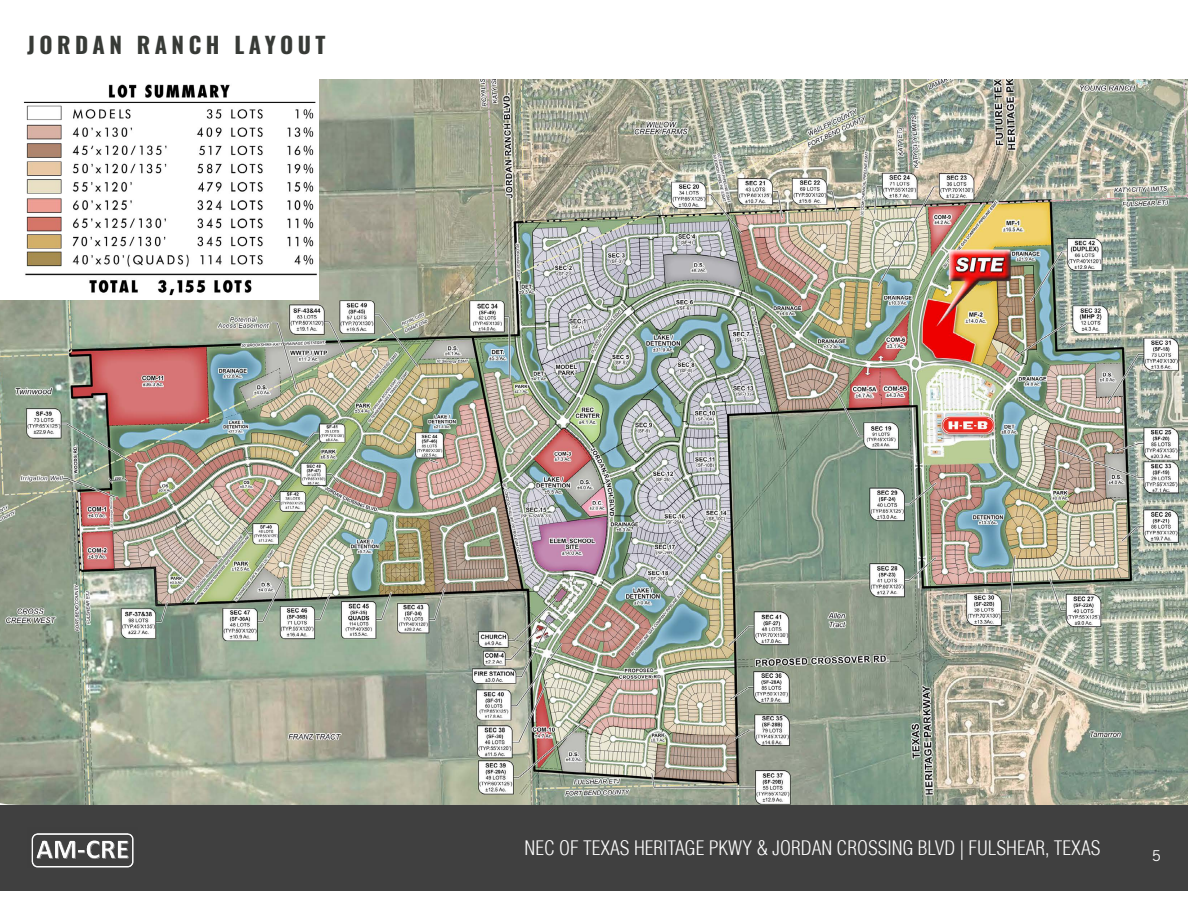
<style>
.page{position:relative;width:1188px;height:918px;background:#fff}
.page>*{position:absolute;margin:0;border:0;box-sizing:border-box;transform-origin:0 0}
.t1{font:700 22.5px "Oswald";letter-spacing:.2em;color:#373a36}
.t2{font:300 condensed 19.5px "Helvetica";color:#fff}
.t3{font:15px "Trade Gothic LT Std";color:#fff}
</style>
<div class="page">
<div style="left:0;top:805px;width:1188px;height:86px;background:#404040"></div>
<img style="left:31px;top:833px;width:103px;height:35px">
<img style="left:0;top:80px;width:1188px;height:725px">
<img style="left:0;top:80px;width:319px;height:220px">
<p class="t1" style="left:27px;top:33px;width:300px">JORDAN RANCH LAYOUT</p>
<p class="t2" style="left:525px;top:836px;width:577px">NEC OF TEXAS HERITAGE PKWY &amp; JORDAN CROSSING BLVD | FULSHEAR, TEXAS</p>
<p class="t3" style="left:1152px;top:846px;width:11px">5</p>
</div>
